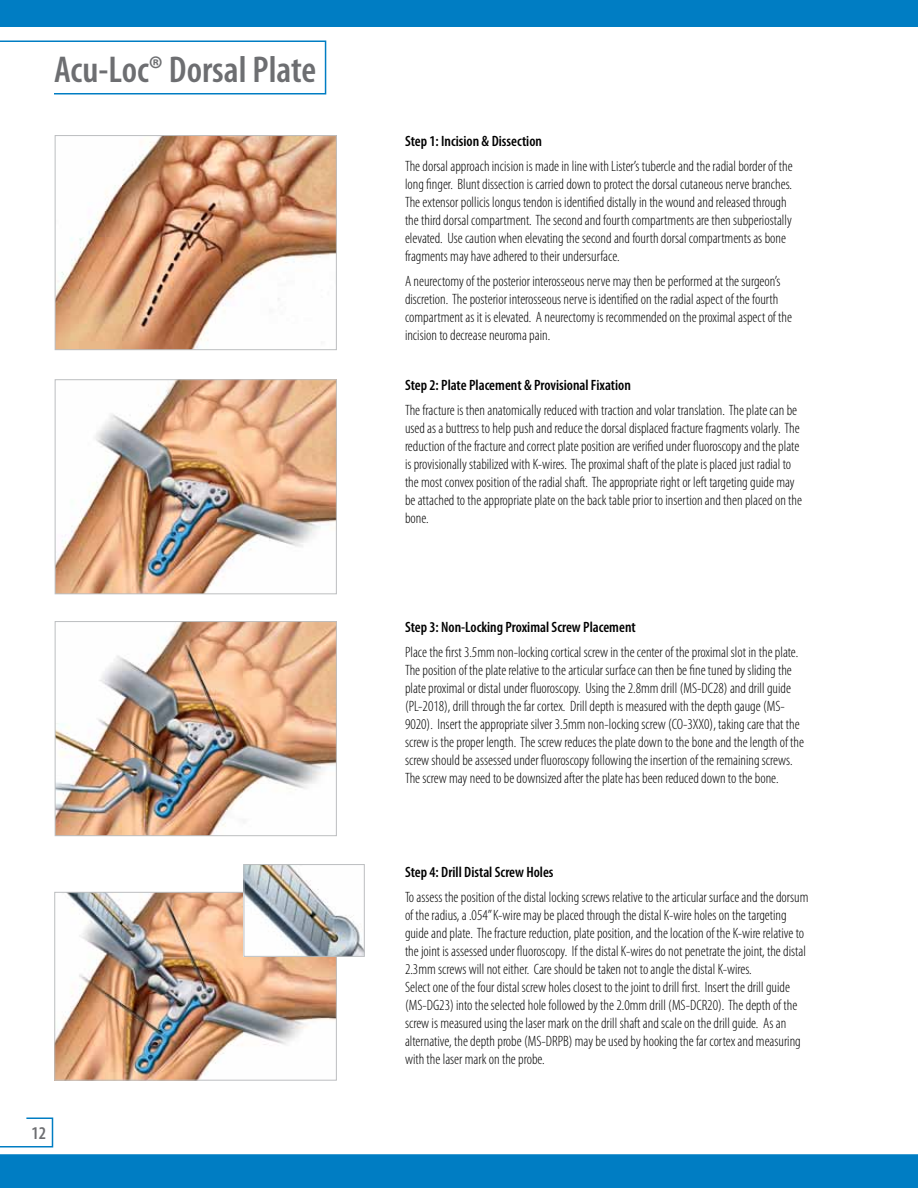
<style>
.page{position:relative;width:918px;height:1188px;background:#fff}
.page>*{position:absolute;margin:0;border:0;box-sizing:border-box;transform-origin:0 0}
.t1{font:600 condensed 37.5px "Myriad Pro";color:#6d6e71}
.t2{font:600 condensed 18px "Myriad Pro";color:#6d6e71}
.t3{font:300 condensed 15px/18px "Myriad Pro";color:#000}
.t4{font:600 condensed 15px "Myriad Pro";color:#000}
</style>
<div class="page">
<div style="left:0;top:1154px;width:918px;height:34px;background:#007dc3"></div>
<div style="left:0;top:0;width:918px;height:27px;background:#007dc3"></div>
<svg style="left:0;top:1117px;width:54px;height:31px"></svg>
<img style="left:57px;top:137px;width:278px;height:211px">
<div style="left:55px;top:135px;width:282px;height:215px;border:1px solid #bcbec0"></div>
<img style="left:56px;top:894px;width:279px;height:185px">
<div style="left:54px;top:892px;width:283px;height:189px;border:1px solid #bcbec0"></div>
<img style="left:246px;top:866px;width:117px;height:89px">
<div style="left:244px;top:864px;width:121px;height:93px;border:1px solid #bcbec0"></div>
<img style="left:57px;top:623px;width:278px;height:211px">
<div style="left:55px;top:621px;width:282px;height:215px;border:1px solid #bcbec0"></div>
<img style="left:57px;top:381px;width:278px;height:211px">
<div style="left:55px;top:379px;width:282px;height:215px;border:1px solid #bcbec0"></div>
<svg style="left:0;top:40px;width:327px;height:55px"></svg>
<h1 class="t1" style="left:54px;top:49px;width:264px">Acu-Loc® Dorsal Plate</h1>
<p class="t2" style="left:32px;top:1123px;width:16px">12</p>
<p class="t4" style="left:405px;top:133px;width:139px">Step 1: Incision &amp; Dissection</p>
<p class="t3" style="left:405px;top:157px;width:389px">The dorsal approach incision is made in line with Lister’s tubercle and the radial border of the long finger. Blunt dissection is carried down to protect the dorsal cutaneous nerve branches.<br>The extensor pollicis longus tendon is identified distally in the wound and released through the third dorsal compartment. The second and fourth compartments are then subperiostally elevated. Use caution when elevating the second and fourth dorsal compartments as bone fragments may have adhered to their undersurface.</p>
<p class="t3" style="left:405px;top:272px;width:389px">A neurectomy of the posterior interosseous nerve may then be performed at the surgeon’s discretion. The posterior interosseous nerve is identified on the radial aspect of the fourth compartment as it is elevated. A neurectomy is recommended on the proximal aspect of the incision to decrease neuroma pain.</p>
<p class="t4" style="left:405px;top:377px;width:227px">Step 2: Plate Placement &amp; Provisional Fixation</p>
<p class="t3" style="left:405px;top:402px;width:399px">The fracture is then anatomically reduced with traction and volar translation. The plate can be used as a buttress to help push and reduce the dorsal displaced fracture fragments volarly. The reduction of the fracture and correct plate position are verified under fluoroscopy and the plate is provisionally stabilized with K-wires. The proximal shaft of the plate is placed just radial to the most convex position of the radial shaft. The appropriate right or left targeting guide may be attached to the appropriate plate on the back table prior to insertion and then placed on the bone.</p>
<p class="t4" style="left:405px;top:619px;width:232px">Step 3: Non-Locking Proximal Screw Placement</p>
<p class="t3" style="left:405px;top:643px;width:401px">Place the first 3.5mm non-locking cortical screw in the center of the proximal slot in the plate.<br>The position of the plate relative to the articular surface can then be fine tuned by sliding the plate proximal or distal under fluoroscopy. Using the 2.8mm drill (MS-DC28) and drill guide (PL-2018), drill through the far cortex. Drill depth is measured with the depth gauge (MS-9020). Insert the appropriate silver 3.5mm non-locking screw (CO-3XX0), taking care that the screw is the proper length. The screw reduces the plate down to the bone and the length of the screw should be assessed under fluoroscopy following the insertion of the remaining screws.<br>The screw may need to be downsized after the plate has been reduced down to the bone.</p>
<p class="t4" style="left:405px;top:864px;width:150px">Step 4: Drill Distal Screw Holes</p>
<p class="t3" style="left:405px;top:888px;width:405px">To assess the position of the distal locking screws relative to the articular surface and the dorsum of the radius, a .054” K-wire may be placed through the distal K-wire holes on the targeting guide and plate. The fracture reduction, plate position, and the location of the K-wire relative to the joint is assessed under fluoroscopy. If the distal K-wires do not penetrate the joint, the distal 2.3mm screws will not either. Care should be taken not to angle the distal K-wires.<br>Select one of the four distal screw holes closest to the joint to drill first. Insert the drill guide (MS-DG23) into the selected hole followed by the 2.0mm drill (MS-DCR20). The depth of the screw is measured using the laser mark on the drill shaft and scale on the drill guide. As an alternative, the depth probe (MS-DRPB) may be used by hooking the far cortex and measuring with the laser mark on the probe.</p>
</div>
